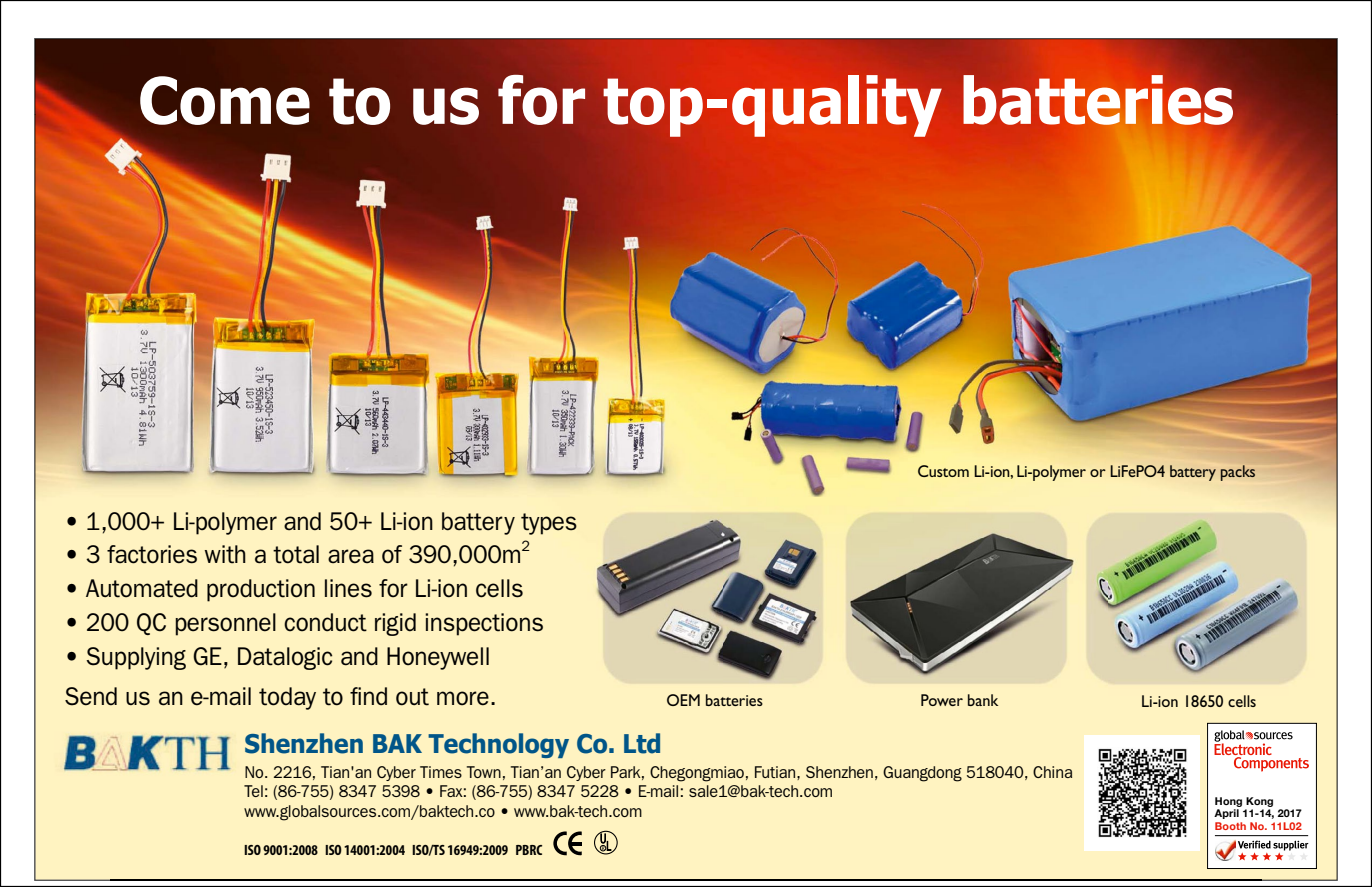
<style>
.page{position:relative;width:1372px;height:887px;background:#fff}
.page>*{position:absolute;margin:0;border:0;box-sizing:border-box;transform-origin:0 0}
.t1{font:700 64.12px "Tahoma";color:#fff;scale:.95 1}
.t2{font:25.65px/39.8px "Franklin Gothic";letter-spacing:-.01em;color:#000;scale:.95 1}
.t3{font:700 25.65px "Tahoma";color:#058;scale:.95 1}
.t4{font:17.1px/19.3px "Franklin Gothic";letter-spacing:-.01em;color:#000;scale:.95 1}
.t5{font:17.1px "Gill Sans";letter-spacing:-.01em;color:#000;scale:.95 1}
.t6{font:700 condensed 15.08px "Myriad Pro";color:#000}
.t7{font:14.85px "Franklin Gothic";color:#000;scale:.95 1}
.t8{font:700 10.8px/12.8px "Helvetica Neue";letter-spacing:.015em;color:#000}
.t9{font:700 10.8px "Helvetica Neue";letter-spacing:.02em;color:#e91805}
</style>
<div class="page">
<img style="left:34px;top:38px;width:1303px;height:842px">
<img style="left:35px;top:39px;width:1301px;height:76px">
<img style="left:35px;top:114px;width:76px;height:766px">
<img style="left:1260px;top:114px;width:76px;height:766px">
<img style="left:110px;top:879px;width:1151px;height:1px">
<div style="left:1084px;top:735px;width:115px;height:115px;background:#fff"></div>
<img style="left:1098px;top:748px;width:88px;height:89px">
<svg style="left:600px;top:833px;width:11px;height:18px"></svg>
<div style="left:594px;top:830px;width:23px;height:24px;border:1px solid #000;border-radius:50%"></div>
<svg style="left:553px;top:831px;width:28px;height:24px"></svg>
<svg style="left:571px;top:841px;width:10px;height:4px"></svg>
<div style="left:1207px;top:723px;width:109px;height:145px;background:#fff"></div>
<div style="left:1207px;top:723px;width:109px;height:145px;border:1px solid #000"></div>
<hr style="left:1214px;top:835px;width:93px;height:1px;background:#000">
<img style="left:1215px;top:839px;width:20px;height:21px">
<svg style="left:1238px;top:840px;width:70px;height:20px"></svg>
<svg style="left:1214px;top:730px;width:94px;height:41px"></svg>
<h1 class="t1" style="left:138px;top:60px;width:1154px">Come to us for top-quality batteries</h1>
<p class="t2" style="left:65px;top:500px;width:541px">• 1,000+ Li-polymer and 50+ Li-ion battery types</p>
<p class="t2" style="left:65px;top:534px;width:482px">• 3 factories with a total area of 390,000m</p>
<p class="t7" style="left:521px;top:537px;width:10px">2</p>
<p class="t2" style="left:65px;top:568px;width:485px">• Automated production lines for Li-ion cells</p>
<p class="t2" style="left:65px;top:602px;width:506px">• 200 QC personnel conduct rigid inspections</p>
<p class="t2" style="left:65px;top:636px;width:456px">• Supplying GE, Datalogic and Honeywell<br>Send us an e-mail today to find out more.</p>
<p class="t5" style="left:917px;top:461px;width:357px">Custom Li-ion, Li-polymer or LiFePO4 battery packs</p>
<p class="t5" style="left:666px;top:690px;width:103px">OEM batteries</p>
<p class="t5" style="left:920px;top:690px;width:83px">Power bank</p>
<p class="t5" style="left:1141px;top:691px;width:123px">Li-ion 18650 cells</p>
<p class="t3" style="left:245px;top:727px;width:440px">Shenzhen BAK Technology Co. Ltd</p>
<p class="t4" style="left:245px;top:762px;width:873px">No. 2216, Tian'an Cyber Times Town, Tian’an Cyber Park, Chegongmiao, Futian, Shenzhen, Guangdong 518040, China<br>Tel: (86-755) 8347 5398 • Fax: (86-755) 8347 5228 • E-mail: sale1@bak-tech.com www.globalsources.com/baktech.co • www.bak-tech.com</p>
<p class="t6" style="left:244px;top:840px;width:300px">ISO 9001:2008 ISO 14001:2004 ISO/TS 16949:2009 PBRC</p>
<p class="t8" style="left:1214px;top:794px;width:88px">Hong Kong<br>April 11-14, 2017</p>
<p class="t9" style="left:1214px;top:818px;width:88px">Booth No. 11L02</p>
</div>
